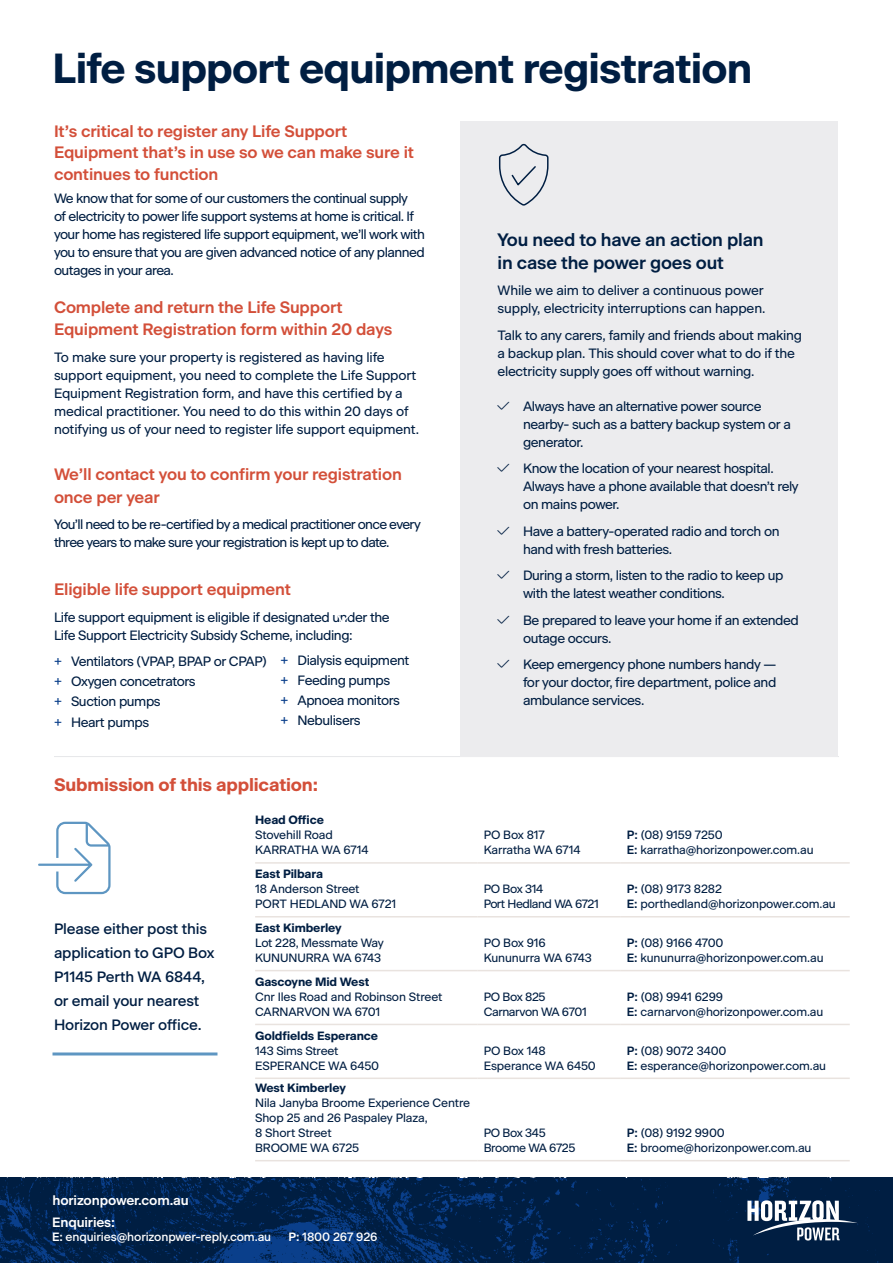
<style>
.page{position:relative;width:893px;height:1263px;background:#fff}
.page>*{position:absolute;margin:0;border:0;box-sizing:border-box;transform-origin:0 0}
.Headline{font:700 42px "Beausite Classic App";letter-spacing:-.02em;color:#001e42}
.Subhead{font:600 18px/22.5px "Beausite Classic";letter-spacing:-.01em;color:#001e42}
.Subhead-2{font:700 18px "Beausite Classic App";letter-spacing:-.01em;color:#d34f39}
.Subhead-3{font:600 16.5px/22.5px "Beausite Classic";letter-spacing:-.01em;color:#d34f39}
.Subhead-4{font:500 15px/24px "Beausite Classic App";letter-spacing:-.01em;color:#001e42}
.Subhead-5{font:13.5px/18px "Beausite Classic";letter-spacing:-.03em;color:#001e42}
.Subhead-6{font:13.5px/18px "Beausite Classic";letter-spacing:-.01em;color:#001e42}
.Subhead-7{font:13.5px/18px "Beausite Classic";letter-spacing:-.05em;color:#001e42}
.t1{font:600 13.5px "Beausite Classic App";letter-spacing:-.01em;color:#fff}
.Question_-_Heading{font:12px/15px "Beausite Classic";letter-spacing:-.01em;color:#001e42}
.Question_-_Heading-2{font:12px/15px "Beausite Classic";letter-spacing:-.03em;color:#001e42}
.t2{font:500 12px "Beausite Classic App";letter-spacing:-.01em;color:#fff}
.s1{font-family:"Beausite Classic App";color:#0a3f8b}
.s2{font-weight:700}
.s3{font-weight:600}
</style>
<div class="page">
<img style="left:0;top:1178px;width:893px;height:85px">
<svg style="left:747px;top:1200px;width:111px;height:40px"></svg>
<hr style="left:255px;top:1160px;width:223px;height:1px;background:#e9e3df">
<hr style="left:478px;top:1160px;width:143px;height:1px;background:#e9e3df">
<hr style="left:621px;top:1160px;width:229px;height:1px;background:#e9e3df">
<hr style="left:255px;top:862px;width:223px;height:2px;background:#e9e3df">
<hr style="left:478px;top:862px;width:143px;height:2px;background:#e9e3df">
<hr style="left:621px;top:862px;width:229px;height:2px;background:#e9e3df">
<hr style="left:255px;top:970px;width:223px;height:1px;background:#e9e3df">
<hr style="left:478px;top:970px;width:143px;height:1px;background:#e9e3df">
<hr style="left:621px;top:970px;width:229px;height:1px;background:#e9e3df">
<hr style="left:255px;top:1077px;width:223px;height:2px;background:#e9e3df">
<hr style="left:478px;top:1077px;width:143px;height:2px;background:#e9e3df">
<hr style="left:621px;top:1077px;width:229px;height:2px;background:#e9e3df">
<hr style="left:255px;top:916px;width:223px;height:1px;background:#e9e3df">
<hr style="left:478px;top:916px;width:143px;height:1px;background:#e9e3df">
<hr style="left:621px;top:916px;width:229px;height:1px;background:#e9e3df">
<hr style="left:255px;top:1024px;width:223px;height:1px;background:#e9e3df">
<hr style="left:478px;top:1024px;width:143px;height:1px;background:#e9e3df">
<hr style="left:621px;top:1024px;width:229px;height:1px;background:#e9e3df">
<hr style="left:54px;top:756px;width:785px;height:1px;background:#e6e7e9">
<hr style="left:52px;top:1052px;width:165px;height:3px;background:#5e96c2">
<div style="left:461px;top:121px;width:377px;height:636px;background:#ececee"></div>
<svg style="left:498px;top:144px;width:51px;height:62px"></svg>
<p class="Headline" style="left:53px;top:36px;width:701px">Life support equipment registration</p>
<p class="Subhead-3" style="left:54px;top:119px;width:362px;line-height:21px">It’s critical to register any Life Support<br>Equipment that’s in use so we can make sure it</p>
<p class="Subhead-3" style="left:54px;top:162px;width:166px">continues to function</p>
<p class="Subhead-5" style="left:54px;top:188px;width:372px">We know that for some of our customers the continual supply<br>of electricity to power life support systems at home is critical. If your home has registered life support equipment, we’ll work with you to ensure that you are given advanced notice of any planned outages in your area.</p>
<p class="Subhead-3" style="left:54px;top:294px;width:340px">Complete and return the Life Support<br>Equipment Registration form within 20 days</p>
<p class="Subhead-6" style="left:54px;top:347px;width:367px">To make sure your property is registered as having life support equipment, you need to complete the Life Support Equipment Registration form, and have this certified by a medical practitioner. You need to do this within 20 days of notifying us of your need to register life support equipment.</p>
<p class="Subhead-3" style="left:54px;top:462px;width:349px">We’ll contact you to confirm your registration once per year</p>
<p class="Subhead-7" style="left:54px;top:514px;width:368px">You’ll need to be re-certified by a medical practitioner once every three years to make sure your registration is kept up to date.</p>
<p class="Subhead-3" style="left:54px;top:577px;width:239px">Eligible life support equipment</p>
<p class="Subhead-5" style="left:54px;top:607px;width:337px">Life support equipment is eligible if designated under the<br>Life Support Electricity Subsidy Scheme, including:</p>
<p class="Subhead-5" style="left:54px;top:651px;width:214px"><span class="s1">+</span> Ventilators (VPAP, BPAP or CPAP)</p>
<p class="Subhead-5" style="left:54px;top:671px;width:143px"><span class="s1">+</span> Oxygen concetrators</p>
<p class="Subhead-5" style="left:54px;top:691px;width:108px"><span class="s1">+</span> Suction pumps</p>
<p class="Subhead-5" style="left:54px;top:712px;width:97px"><span class="s1">+</span> Heart pumps</p>
<p class="Subhead-5" style="left:280px;top:650px;width:130px"><span class="s1">+</span> Dialysis equipment</p>
<p class="Subhead-5" style="left:280px;top:670px;width:111px"><span class="s1">+</span> Feeding pumps</p>
<p class="Subhead-5" style="left:280px;top:690px;width:121px"><span class="s1">+</span> Apnoea monitors</p>
<p class="Subhead-5" style="left:280px;top:710px;width:82px"><span class="s1">+</span> Nebulisers</p>
<p class="Subhead" style="left:497px;top:227px;width:268px">You need to have an action plan in case the power goes out</p>
<p class="Subhead-6" style="left:497px;top:280px;width:269px">While we aim to deliver a continuous power supply, electricity interruptions can happen.</p>
<p class="Subhead-5" style="left:497px;top:325px;width:306px">Talk to any carers, family and friends about making a backup plan. This should cover what to do if the electricity supply goes off without warning.</p>
<p class="Subhead-5" style="left:523px;top:396px;width:269px;text-indent:-26px">✓ Always have an alternative power source nearby- such as a battery backup system or a generator.</p>
<p class="Subhead-5" style="left:523px;top:458px;width:277px;text-indent:-26px">✓ Know the location of your nearest hospital.<br>Always have a phone available that doesn’t rely on mains power.</p>
<p class="Subhead-5" style="left:523px;top:521px;width:258px;text-indent:-26px">✓ Have a battery-operated radio and torch on hand with fresh batteries.</p>
<p class="Subhead-5" style="left:523px;top:565px;width:262px;text-indent:-26px">✓ During a storm, listen to the radio to keep up with the latest weather conditions.</p>
<p class="Subhead-5" style="left:523px;top:610px;width:277px;text-indent:-26px">✓ Be prepared to leave your home if an extended outage occurs.</p>
<p class="Subhead-5" style="left:523px;top:654px;width:255px;text-align:justify;text-indent:-26px">✓ Keep emergency phone numbers handy — for your doctor, fire department, police and ambulance services.</p>
<p class="Subhead-2" style="left:54px;top:771px;width:266px">Submission of this application:</p>
<p class="Question_-_Heading" style="left:255px;top:812px;width:115px"><span class="s2">Head Office<br></span>Stovehill Road<br>KARRATHA WA 6714</p>
<p class="Subhead-4" style="left:54px;top:915px;width:162px">Please either post this application to GPO Box<br>P1145 Perth WA 6844, or email your nearest<br>Horizon Power office.</p>
<p class="Question_-_Heading" style="left:255px;top:865px;width:143px"><span class="s2">East Pilbara<br></span>18 Anderson Street<br>PORT HEDLAND WA 6721</p>
<p class="Question_-_Heading" style="left:255px;top:919px;width:130px"><span class="s2">East Kimberley<br></span>Lot 228, Messmate Way<br>KUNUNURRA WA 6743</p>
<p class="Question_-_Heading" style="left:255px;top:973px;width:189px"><span class="s2">Gascoyne Mid West<br></span>Cnr Iles Road and Robinson Street<br>CARNARVON WA 6701</p>
<p class="Question_-_Heading" style="left:255px;top:1027px;width:126px"><span class="s2">Goldfields Esperance<br></span>143 Sims Street<br>ESPERANCE WA 6450</p>
<p class="Question_-_Heading" style="left:255px;top:1079px;width:216px"><span class="s2">West Kimberley<br></span>Nila Janyba Broome Experience Centre<br>Shop 25 and 26 Paspaley Plaza,<br>8 Short Street<br>BROOME WA 6725</p>
<p class="Question_-_Heading" style="left:484px;top:827px;width:98px">PO Box 817<br>Karratha WA 6714</p>
<p class="Question_-_Heading" style="left:627px;top:827px;width:188px"><span class="s3">P:</span> (08) 9159 7250<br><span class="s3">E:</span> karratha@horizonpower.com.au</p>
<p class="Question_-_Heading-2" style="left:484px;top:880px;width:117px">PO Box 314<br>Port Hedland WA 6721</p>
<p class="Question_-_Heading" style="left:627px;top:880px;width:210px"><span class="s3">P:</span> (08) 9173 8282<br><span class="s3">E:</span> porthedland@horizonpower.com.au</p>
<p class="Question_-_Heading" style="left:484px;top:934px;width:110px">PO Box 916<br>Kununurra WA 6743</p>
<p class="Question_-_Heading" style="left:627px;top:934px;width:198px"><span class="s3">P:</span> (08) 9166 4700<br><span class="s3">E:</span> kununurra@horizonpower.com.au</p>
<p class="Question_-_Heading-2" style="left:484px;top:988px;width:105px">PO Box 825<br>Carnarvon WA 6701</p>
<p class="Question_-_Heading" style="left:627px;top:988px;width:198px"><span class="s3">P:</span> (08) 9941 6299<br><span class="s3">E:</span> carnarvon@horizonpower.com.au</p>
<p class="Question_-_Heading" style="left:484px;top:1042px;width:114px">PO Box 148<br>Esperance WA 6450</p>
<p class="Question_-_Heading" style="left:627px;top:1042px;width:201px"><span class="s3">P:</span> (08) 9072 3400<br><span class="s3">E:</span> esperance@horizonpower.com.au</p>
<p class="Question_-_Heading-2" style="left:484px;top:1124px;width:93px">PO Box 345<br>Broome WA 6725</p>
<p class="Question_-_Heading" style="left:627px;top:1124px;width:186px"><span class="s3">P:</span> (08) 9192 9900<br><span class="s3">E:</span> broome@horizonpower.com.au</p>
<p class="t1" style="left:52px;top:1190px;width:138px">horizonpower.com.au</p>
<p class="t1" style="left:52px;top:1212px;width:64px">Enquiries:</p>
<p class="t2" style="left:52px;top:1228px;width:221px"><span class="s3">E:</span> enquiries@horizonpwer-reply.com.au</p>
<p class="t2" style="left:288px;top:1228px;width:91px"><span class="s3">P:</span> 1800 267 926</p>
</div>
